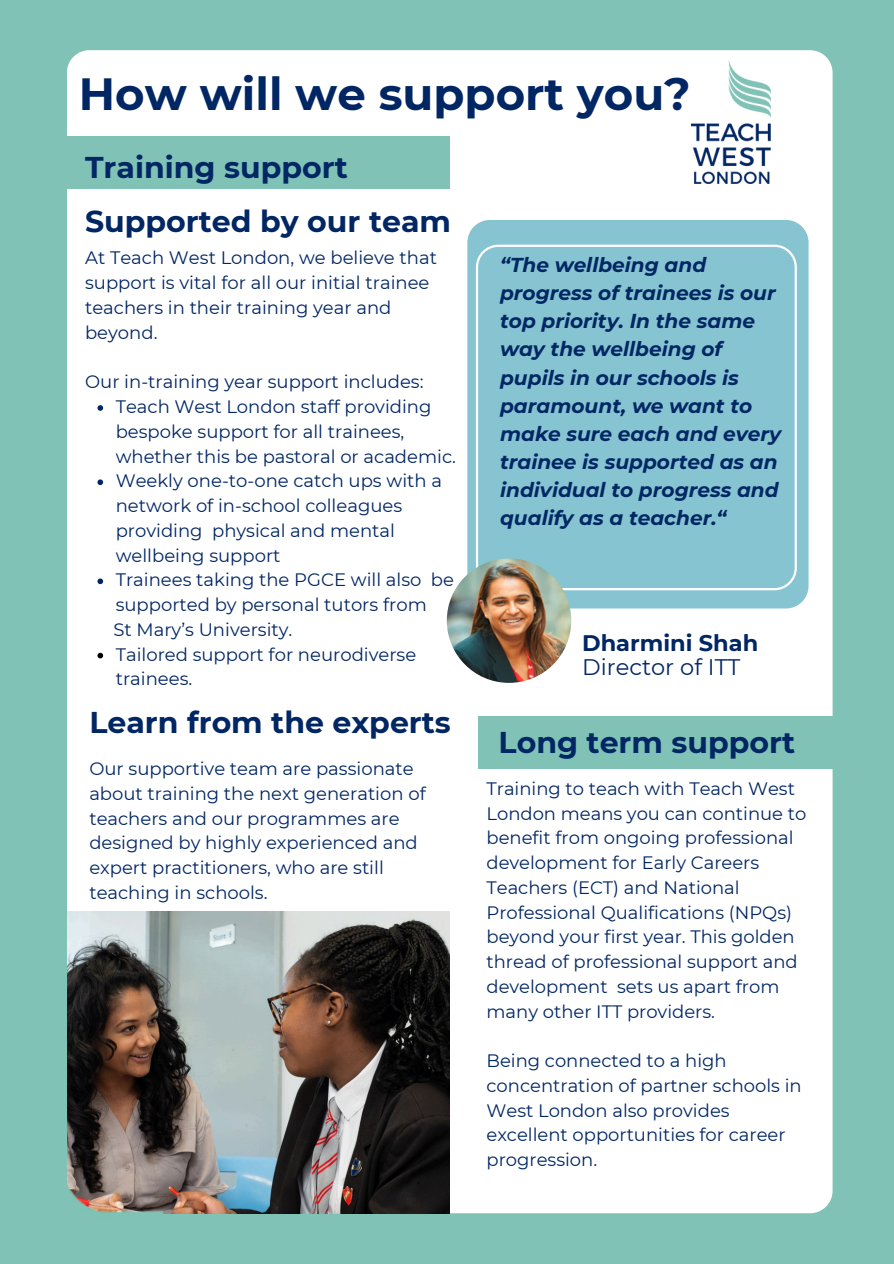
<style>
.page{position:relative;width:894px;height:1264px;background:#fff}
.page>*{position:absolute;margin:0;border:0;box-sizing:border-box;transform-origin:0 0}
.t1{font:700 45px "Montserrat";color:#002664}
.t2{font:700 30px "Montserrat";color:#002664}
.t3{font:22.5px/23.7px "Montserrat";color:#002664}
.t4{font:italic 700 20.1px/28.2px "Montserrat";color:#002664}
.t5{font:18px/24.8px "Montserrat";color:#002664}
.s1{font-weight:700}
</style>
<div class="page">
<div style="left:0;top:0;width:893px;height:1263px;background:#80c3b6"></div>
<div style="left:67px;top:50px;width:765px;height:1163px;background:#fff;border-radius:22px"></div>
<img style="left:691px;top:60px;width:79px;height:123px">
<div style="left:0;top:136px;width:449px;height:53px;background:#80c3b6"></div>
<div style="left:478px;top:716px;width:415px;height:52px;background:#80c3b6"></div>
<div style="left:467px;top:220px;width:341px;height:388px;background:#85c4d0;border-radius:22px"></div>
<img style="left:67px;top:911px;width:383px;height:302px">
<img style="left:67px;top:1140px;width:95px;height:73px">
<svg style="left:475px;top:245px;width:321px;height:345px"></svg>
<svg style="left:97px;top:405px;width:6px;height:6px"></svg>
<svg style="left:97px;top:479px;width:6px;height:6px"></svg>
<svg style="left:97px;top:578px;width:6px;height:6px"></svg>
<svg style="left:97px;top:652px;width:6px;height:6px"></svg>
<img style="left:446px;top:558px;width:125px;height:125px;border-radius:50%">
<p class="t1" style="left:79px;top:66px;width:613px">How will we support you?</p>
<p class="t2" style="left:85px;top:148px;width:264px">Training support</p>
<p class="t2" style="left:85px;top:203px;width:367px">Supported by our team</p>
<h4 class="t5" style="left:85px;top:246px;width:353px">At Teach West London, we believe that support is vital for all our initial trainee teachers in their training year and beyond.</h4>
<p class="t5" style="left:85px;top:369px;width:340px">Our in-training year support includes:</p>
<p class="t5" style="left:116px;top:394px;width:342px">Teach West London staff providing bespoke support for all trainees, whether this be pastoral or academic.</p>
<p class="t5" style="left:116px;top:468px;width:328px">Weekly one-to-one catch ups with a network of in-school colleagues providing physical and mental wellbeing support</p>
<p class="t5" style="left:116px;top:567px;width:340px">Trainees taking the PGCE will also be supported by personal tutors from</p>
<p class="t5" style="left:113px;top:617px;width:180px">St Mary’s University.</p>
<p class="t5" style="left:116px;top:642px;width:302px">Tailored support for neurodiverse trainees.</p>
<p class="t2" style="left:89px;top:704px;width:363px">Learn from the experts</p>
<h2 class="t5" style="left:89px;top:756px;width:338px">Our supportive team are passionate about training the next generation of teachers and our programmes are designed by highly experienced and expert practitioners, who are still teaching in schools.</h2>
<h3 class="t4" style="left:500px;top:251px;width:282px">“The wellbeing and progress of trainees is our top priority. In the same way the wellbeing of pupils in our schools is paramount, we want to make sure each and every trainee is supported as an individual to progress and qualify as a teacher.“</h3>
<h2 class="t3" style="left:582px;top:631px;width:177px"><span class="s1">Dharmini Shah<br></span>Director of ITT</h2>
<p class="t2" style="left:498px;top:724px;width:298px">Long term support</p>
<p class="t5" style="left:486px;top:776px;width:321px">Training to teach with Teach West<br>London means you can continue to benefit from ongoing professional development for Early Careers<br>Teachers (ECT) and National<br>Professional Qualifications (NPQs) beyond your first year. This golden thread of professional support and development sets us apart from many other ITT providers.</p>
<h1 class="t5" style="left:486px;top:1048px;width:316px">Being connected to a high concentration of partner schools in<br>West London also provides excellent opportunities for career progression.</h1>
</div>
